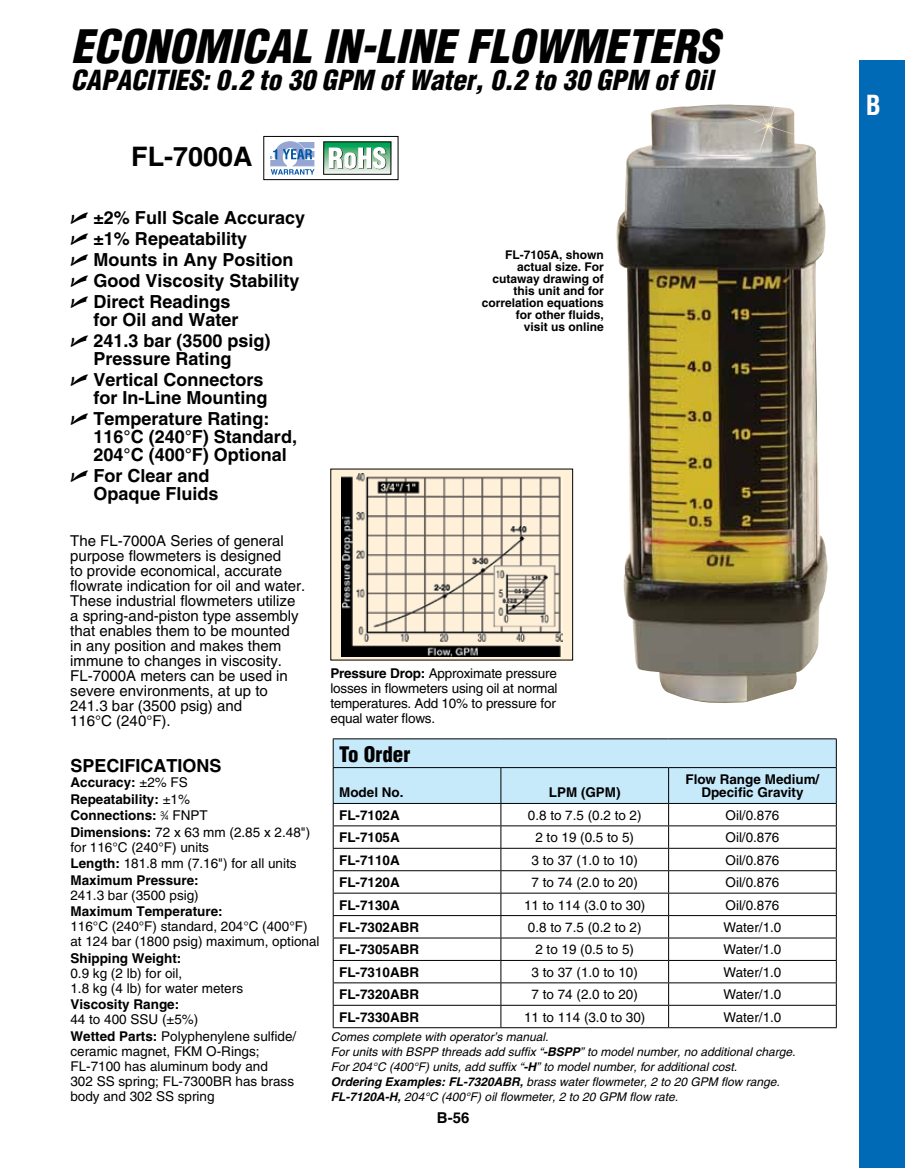
<style>
.page{position:relative;width:905px;height:1168px;background:#fff}
.page>*{position:absolute;margin:0;border:0;box-sizing:border-box;transform-origin:0 0}
.t1{font:italic 900 condensed 45px "Helvetica";color:#000}
.t2{font:italic 900 condensed 27px "Helvetica";color:#000}
.t3{font:700 condensed 27px "Helvetica";color:#fff}
.t4{font:700 26.85px "Helvetica";color:#000}
.t5{font:900 condensed 20.85px "Helvetica";color:#000}
.t6{font:700 18px/21px "Helvetica";color:#000}
.t7{font:15px/15px "Helvetica";color:#000}
.t8{font:700 15px "Helvetica";color:#000}
.t9{font:13.5px/15px "Helvetica";color:#000}
.t10{font:700 13.5px/16.5px "Helvetica";color:#000}
.t11{font:italic 12px/15px "Helvetica";color:#000}
.t12{font:700 12px/12px "Helvetica";color:#000;text-align:right}
.s1{font-family:"Universal Newswith Comm Pi";font-weight:400}
.s2{font-weight:400}
.s3{font-weight:400;font-size:6.75px}
.s4{font-weight:700}
</style>
<div class="page">
<div style="left:859px;top:61px;width:45px;height:1107px;background:#006ab6"></div>
<img style="left:616px;top:104px;width:211px;height:599px">
<div style="left:331px;top:469px;width:241px;height:191px;background:#fff0d8"></div>
<img style="left:341px;top:473px;width:221px;height:183px">
<img style="left:741px;top:104px;width:56px;height:49px">
<svg style="left:325px;top:143px;width:64px;height:30px"></svg>
<div style="left:323px;top:141px;width:68px;height:34px;border:1px solid #000"></div>
<svg style="left:329px;top:147px;width:57px;height:22px"></svg>
<div style="left:263px;top:136px;width:135px;height:44px;border:1px solid #000"></div>
<svg style="left:270px;top:141px;width:44px;height:34px"></svg>
<hr style="left:333px;top:738px;width:168px;height:1px;background:#000">
<hr style="left:501px;top:738px;width:167px;height:1px;background:#000">
<hr style="left:668px;top:738px;width:168px;height:1px;background:#000">
<svg style="left:333px;top:739px;width:504px;height:288px"></svg>
<hr style="left:333px;top:1027px;width:168px;height:1px;background:#000">
<hr style="left:501px;top:1027px;width:167px;height:1px;background:#000">
<hr style="left:668px;top:1027px;width:168px;height:1px;background:#000">
<h1 class="t1" style="left:71px;top:18px;width:649px">ECONOMICAL IN-LINE FLOWMETERS</h1>
<h2 class="t2" style="left:71px;top:63px;width:644px">CAPACITIES: 0.2 to 30 GPM of Water, 0.2 to 30 GPM of Oil</h2>
<h3 class="t4" style="left:131px;top:140px;width:123px">FL-7000A</h3>
<h3 class="t6" style="left:70px;top:207px;width:236px"><span class="s1">U</span> ±2% Full Scale Accuracy<br><span class="s1">U</span> ±1% Repeatability<br><span class="s1">U</span> Mounts in Any Position<br><span class="s1">U</span> Good Viscosity Stability<br><span class="s1">U</span> Direct Readings</h3>
<h3 class="t6" style="left:70px;top:309px;width:202px;text-align:center">for Oil and Water<br><span class="s1">U</span> 241.3 bar (3500 psig)</h3>
<h3 class="t6" style="left:70px;top:348px;width:195px;text-align:center">Pressure Rating<br><span class="s1">U</span> Vertical Connectors</h3>
<h3 class="t6" style="left:70px;top:387px;width:201px;text-align:right">for In-Line Mounting<br><span class="s1">U</span> Temperature Rating:</h3>
<h3 class="t6" style="left:93px;top:427px;width:205px;line-height:18px">116°C (240°F) Standard,<br>204°C (400°F) Optional</h3>
<h3 class="t6" style="left:93px;top:466px;width:127px;line-height:18px;text-indent:-23px"><span class="s1">U</span> For Clear and<br>Opaque Fluids</h3>
<p class="t12" style="left:482px;top:249px;width:124px">FL-7105A, shown actual size. For cutaway drawing of this unit and for correlation equations for other fluids,<br>visit us online</p>
<p class="t7" style="left:70px;top:533px;width:237px">The FL-7000A Series of general purpose flowmeters is designed<br>to provide economical, accurate flowrate indication for oil and water.<br>These industrial flowmeters utilize a spring-and-piston type assembly that enables them to be mounted<br>in any position and makes them immune to changes in viscosity.<br>FL-7000A meters can be used in severe environments, at up to<br>241.3 bar (3500 psig) and<br>116°C (240°F).</p>
<h3 class="t6" style="left:70px;top:755px;width:47px">Specificatio</h3>
<h3 class="t6" style="left:196px;top:755px;width:25px">ns</h3>
<p class="t10" style="left:70px;top:774px;width:241px">Accuracy: <span class="s2">±2% FS<br></span>Repeatability: <span class="s2">±1%<br></span>Connections: <sup>3</sup><span class="s2">⁄</span><span class="s3">4</span> <span class="s2">FNPT<br></span>Dimensions: <span class="s2">72 x 63 mm (2.85 x 2.48")</span></p>
<p class="t9" style="left:70px;top:839px;width:228px;line-height:16.5px">for 116°C (240°F) units<br><span class="s4">Length:</span> 181.8 mm (7.16") for all units<br><span class="s4">Maximum Pressure:</span></p>
<p class="t9" style="left:70px;top:887px;width:130px">241.3 bar (3500 psig)</p>
<p class="t10" style="left:70px;top:903px;width:154px">Maximum Temperature:</p>
<p class="t9" style="left:70px;top:919px;width:251px">116°C (240°F) standard, 204°C (400°F) at 124 bar (1800 psig) maximum, optional</p>
<p class="t10" style="left:70px;top:949px;width:112px">Shipping Weight:</p>
<p class="t9" style="left:70px;top:965px;width:174px">0.9 kg (2 lb) for oil,<br>1.8 kg (4 lb) for water meters</p>
<p class="t10" style="left:70px;top:996px;width:110px">Viscosity Range:</p>
<p class="t9" style="left:70px;top:1011px;width:227px;line-height:16.5px">44 to 400 SSU (±5%)<br><span class="s4">Wetted Parts:</span> Polyphenylene sulfide/</p>
<p class="t9" style="left:70px;top:1043px;width:225px">ceramic magnet, FKM O-Rings;<br>FL-7100 has aluminum body and<br>302 SS spring; FL-7300BR has brass body and 302 SS spring</p>
<p class="t9" style="left:330px;top:665px;width:229px"><span class="s4">Pressure Drop:</span> Approximate pressure losses in flowmeters using oil at normal temperatures. Add 10% to pressure for equal water flows.</p>
<h3 class="t5" style="left:339px;top:741px;width:73px">To Order</h3>
<p class="t10" style="left:339px;top:784px;width:66px">Model No.</p>
<p class="t10" style="left:549px;top:784px;width:73px">LPM (GPM)</p>
<p class="t10" style="left:685px;top:772px;width:135px;line-height:13.5px;text-align:center">Flow Range Medium/<br>Dpecific Gravity</p>
<p class="t10" style="left:339px;top:806px;width:62px">FL-7102A</p>
<p class="t9" style="left:528px;top:807px;width:115px">0.8 to 7.5 (0.2 to 2)</p>
<p class="t9" style="left:725px;top:807px;width:55px">Oil/0.876</p>
<p class="t10" style="left:339px;top:829px;width:62px">FL-7105A</p>
<p class="t9" style="left:535px;top:830px;width:100px">2 to 19 (0.5 to 5)</p>
<p class="t9" style="left:725px;top:830px;width:55px">Oil/0.876</p>
<p class="t10" style="left:339px;top:851px;width:62px">FL-7110A</p>
<p class="t9" style="left:531px;top:852px;width:108px">3 to 37 (1.0 to 10)</p>
<p class="t9" style="left:725px;top:852px;width:55px">Oil/0.876</p>
<p class="t10" style="left:339px;top:874px;width:62px">FL-7120A</p>
<p class="t9" style="left:531px;top:875px;width:108px">7 to 74 (2.0 to 20)</p>
<p class="t9" style="left:725px;top:875px;width:55px">Oil/0.876</p>
<p class="t10" style="left:339px;top:896px;width:62px">FL-7130A</p>
<p class="t9" style="left:524px;top:897px;width:123px">11 to 114 (3.0 to 30)</p>
<p class="t9" style="left:725px;top:897px;width:55px">Oil/0.876</p>
<p class="t10" style="left:339px;top:919px;width:81px">FL-7302ABR</p>
<p class="t9" style="left:528px;top:920px;width:115px">0.8 to 7.5 (0.2 to 2)</p>
<p class="t9" style="left:723px;top:920px;width:59px">Water/1.0</p>
<p class="t10" style="left:339px;top:941px;width:81px">FL-7305ABR</p>
<p class="t9" style="left:535px;top:942px;width:100px">2 to 19 (0.5 to 5)</p>
<p class="t9" style="left:723px;top:942px;width:59px">Water/1.0</p>
<p class="t10" style="left:339px;top:963px;width:81px">FL-7310ABR</p>
<p class="t9" style="left:531px;top:964px;width:108px">3 to 37 (1.0 to 10)</p>
<p class="t9" style="left:723px;top:964px;width:59px">Water/1.0</p>
<p class="t10" style="left:339px;top:986px;width:81px">FL-7320ABR</p>
<p class="t9" style="left:531px;top:987px;width:108px">7 to 74 (2.0 to 20)</p>
<p class="t9" style="left:723px;top:987px;width:59px">Water/1.0</p>
<p class="t10" style="left:339px;top:1008px;width:81px">FL-7330ABR</p>
<p class="t9" style="left:524px;top:1009px;width:123px">11 to 114 (3.0 to 30)</p>
<p class="t9" style="left:723px;top:1009px;width:59px">Water/1.0</p>
<p class="t11" style="left:331px;top:1029px;width:466px">Comes complete with operator’s manual.<br>For units with BSPP threads add suffix “<span class="s4">-BSPP</span>” to model number, no additional charge.<br>For 204°C (400°F) units, add suffix “<span class="s4">-H</span>” to model number, for additional cost.<br><span class="s4">Ordering Examples: FL-7320ABR,</span> brass water flowmeter, 2 to 20 GPM flow range.<br><span class="s4">FL-7120A-H,</span> 204°C (400°F) oil flowmeter, 2 to 20 GPM flow rate.</p>
<p class="t8" style="left:437px;top:1108px;width:34px">B-56</p>
<h2 class="t3" style="left:865px;top:89px;width:17px">B</h2>
</div>
